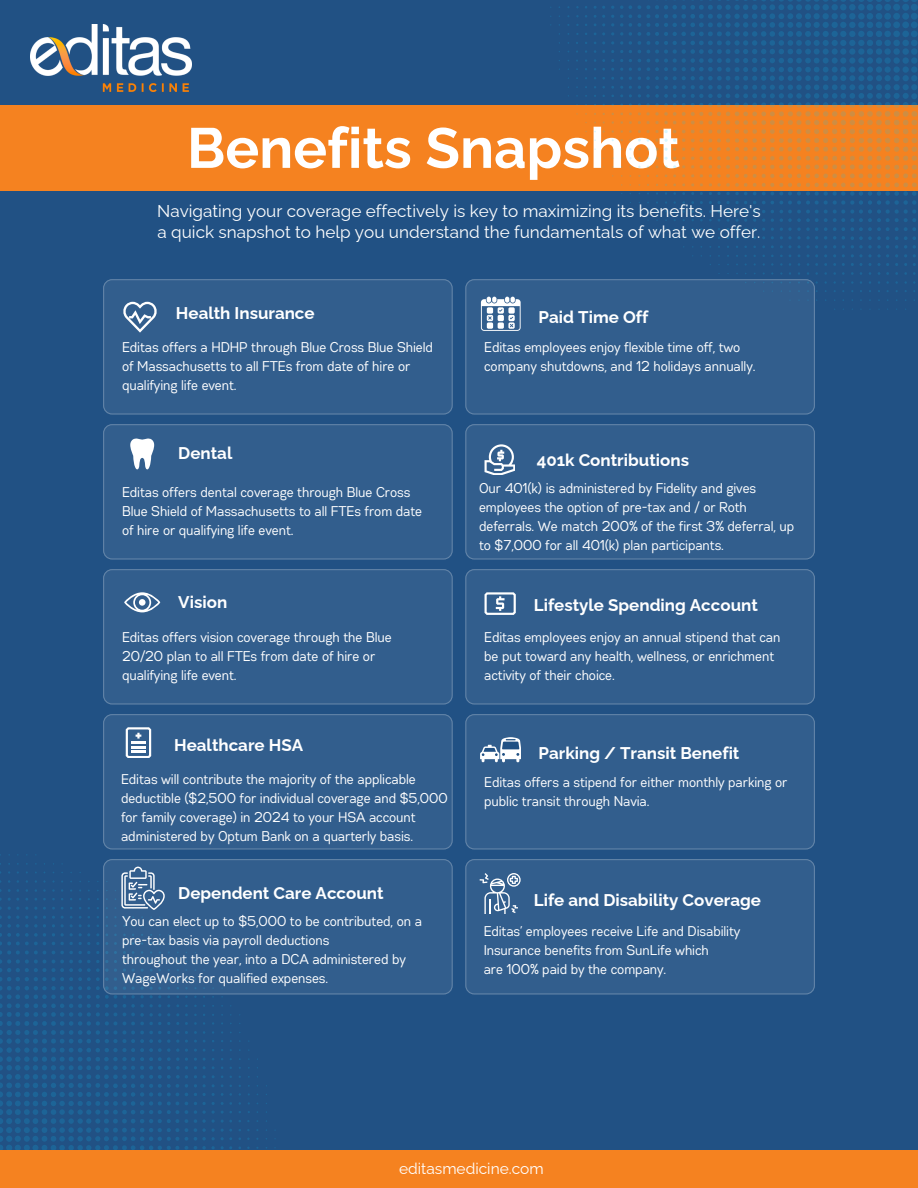
<style>
.page{position:relative;width:918px;height:1188px;background:#215184}
.page>*{position:absolute;margin:0;border:0;box-sizing:border-box;transform-origin:0 0}
.t1{font:700 56.4px "Raleway";color:#fff}
.t2{font:17.1px/21.3px "Raleway";color:#fff}
.t3{font:700 16.95px "Raleway";color:#fff}
.t4{font:15.45px "Raleway";color:#fff}
.t5{font:14.1px/19px "Gabriel Sans Cond";color:#fff}
</style>
<div class="page">
<div style="left:103px;top:279px;width:350px;height:135px;background:#325e8d"></div>
<div style="left:103px;top:424px;width:350px;height:135px;background:#325e8d"></div>
<div style="left:465px;top:279px;width:350px;height:135px;background:#325e8d"></div>
<div style="left:465px;top:424px;width:350px;height:135px;background:#325e8d"></div>
<div style="left:103px;top:569px;width:350px;height:135px;background:#325e8d"></div>
<div style="left:465px;top:569px;width:350px;height:135px;background:#325e8d"></div>
<div style="left:103px;top:714px;width:350px;height:135px;background:#325e8d"></div>
<div style="left:465px;top:714px;width:350px;height:135px;background:#325e8d"></div>
<div style="left:105px;top:859px;width:348px;height:135px;background:#325e8d"></div>
<div style="left:465px;top:859px;width:350px;height:135px;background:#325e8d"></div>
<div style="left:0;top:1150px;width:918px;height:38px;background:#f58220"></div>
<svg style="left:122px;top:302px;width:35px;height:30px"></svg>
<svg style="left:126px;top:727px;width:25px;height:31px"></svg>
<svg style="left:485px;top:592px;width:31px;height:23px"></svg>
<svg style="left:485px;top:444px;width:30px;height:31px"></svg>
<img style="left:31px;top:25px;width:161px;height:66px">
<svg style="left:128px;top:438px;width:29px;height:32px"></svg>
<svg style="left:124px;top:592px;width:36px;height:20px"></svg>
<svg style="left:481px;top:297px;width:39px;height:33px"></svg>
<svg style="left:480px;top:737px;width:41px;height:26px"></svg>
<svg style="left:0;top:863px;width:232px;height:287px"></svg>
<svg style="left:480px;top:873px;width:40px;height:41px;background:#6485a8"></svg>
<div style="left:0;top:105px;width:918px;height:86px;background:#f58220"></div>
<svg style="left:709px;top:201px;width:38px;height:3px"></svg>
<svg style="left:611px;top:15px;width:3px;height:38px"></svg>
<svg style="left:655px;top:148px;width:21px;height:3px"></svg>
<svg style="left:638px;top:130px;width:38px;height:3px"></svg>
<svg style="left:638px;top:139px;width:38px;height:3px"></svg>
<svg style="left:727px;top:219px;width:20px;height:3px"></svg>
<svg style="left:594px;top:15px;width:11px;height:11px"></svg>
<svg style="left:709px;top:210px;width:38px;height:3px"></svg>
<svg style="left:665px;top:157px;width:11px;height:11px"></svg>
<svg style="left:682px;top:0;width:80px;height:195px"></svg>
<svg style="left:656px;top:157px;width:3px;height:11px"></svg>
<svg style="left:753px;top:228px;width:3px;height:11px"></svg>
<svg style="left:744px;top:228px;width:3px;height:11px"></svg>
<svg style="left:594px;top:6px;width:11px;height:3px"></svg>
<svg style="left:620px;top:0;width:102px;height:124px"></svg>
<svg style="left:762px;top:0;width:156px;height:266px"></svg>
<p class="t1" style="left:187px;top:115px;width:495px">Benefits Snapshot</p>
<p class="t2" style="left:157px;top:200px;width:605px">Navigating your coverage effectively is key to maximizing its benefits. Here's a quick snapshot to help you understand the fundamentals of what we offer.</p>
<h1 class="t3" style="left:176px;top:303px;width:140px">Health Insurance</h1>
<p class="t3" style="left:539px;top:307px;width:111px">Paid Time Off</p>
<p class="t5" style="left:122px;top:339px;width:312px">Editas offers a HDHP through Blue Cross Blue Shield of Massachusetts to all FTEs from date of hire or qualifying life event.</p>
<h2 class="t5" style="left:485px;top:339px;width:273px">Editas employees enjoy flexible time off, two company shutdowns, and 12 holidays annually.</h2>
<h3 class="t3" style="left:178px;top:443px;width:56px">Dental</h3>
<h2 class="t3" style="left:537px;top:450px;width:154px">401k Contributions</h2>
<p class="t5" style="left:122px;top:484px;width:302px">Editas offers dental coverage through Blue Cross<br>Blue Shield of Massachusetts to all FTEs from date of hire or qualifying life event.</p>
<p class="t5" style="left:479px;top:479px;width:317px">Our 401(k) is administered by Fidelity and gives employees the option of pre-tax and / or Roth deferrals. We match 200% of the first 3% deferral, up to $7,000 for all 401(k) plan participants.</p>
<p class="t3" style="left:178px;top:592px;width:50px">Vision</p>
<h2 class="t3" style="left:534px;top:595px;width:226px">Lifestyle Spending Account</h2>
<p class="t5" style="left:122px;top:628px;width:271px">Editas offers vision coverage through the Blue<br>20/20 plan to all FTEs from date of hire or qualifying life event.</p>
<p class="t5" style="left:485px;top:628px;width:298px">Editas employees enjoy an annual stipend that can be put toward any health, wellness, or enrichment activity of their choice.</p>
<h2 class="t3" style="left:174px;top:735px;width:130px">Healthcare HSA</h2>
<p class="t5" style="left:121px;top:770px;width:296px">Editas will contribute the majority of the applicable</p>
<h2 class="t5" style="left:121px;top:789px;width:328px">deductible ($2,500 for individual coverage and $5,000 for family coverage) in 2024 to your HSA account administered by Optum Bank on a quarterly basis.</h2>
<p class="t3" style="left:539px;top:743px;width:202px">Parking / Transit Benefit</p>
<p class="t5" style="left:485px;top:774px;width:305px">Editas offers a stipend for either monthly parking or public transit through Navia.</p>
<p class="t3" style="left:178px;top:883px;width:207px">Dependent Care Account</p>
<h2 class="t3" style="left:534px;top:890px;width:229px">Life and Disability Coverage</h2>
<p class="t5" style="left:122px;top:913px;width:301px">You can elect up to $5,000 to be contributed, on a pre-tax basis via payroll deductions</p>
<p class="t5" style="left:122px;top:951px;width:285px">throughout the year, into a DCA administered by<br>WageWorks for qualified expenses.</p>
<h2 class="t5" style="left:484px;top:922px;width:258px">Editas’ employees receive Life and Disability<br>Insurance benefits from SunLife which</h2>
<p class="t5" style="left:484px;top:960px;width:184px">are 100% paid by the company.</p>
<h2 class="t4" style="left:399px;top:1159px;width:146px">editasmedicine.com</h2>
</div>
